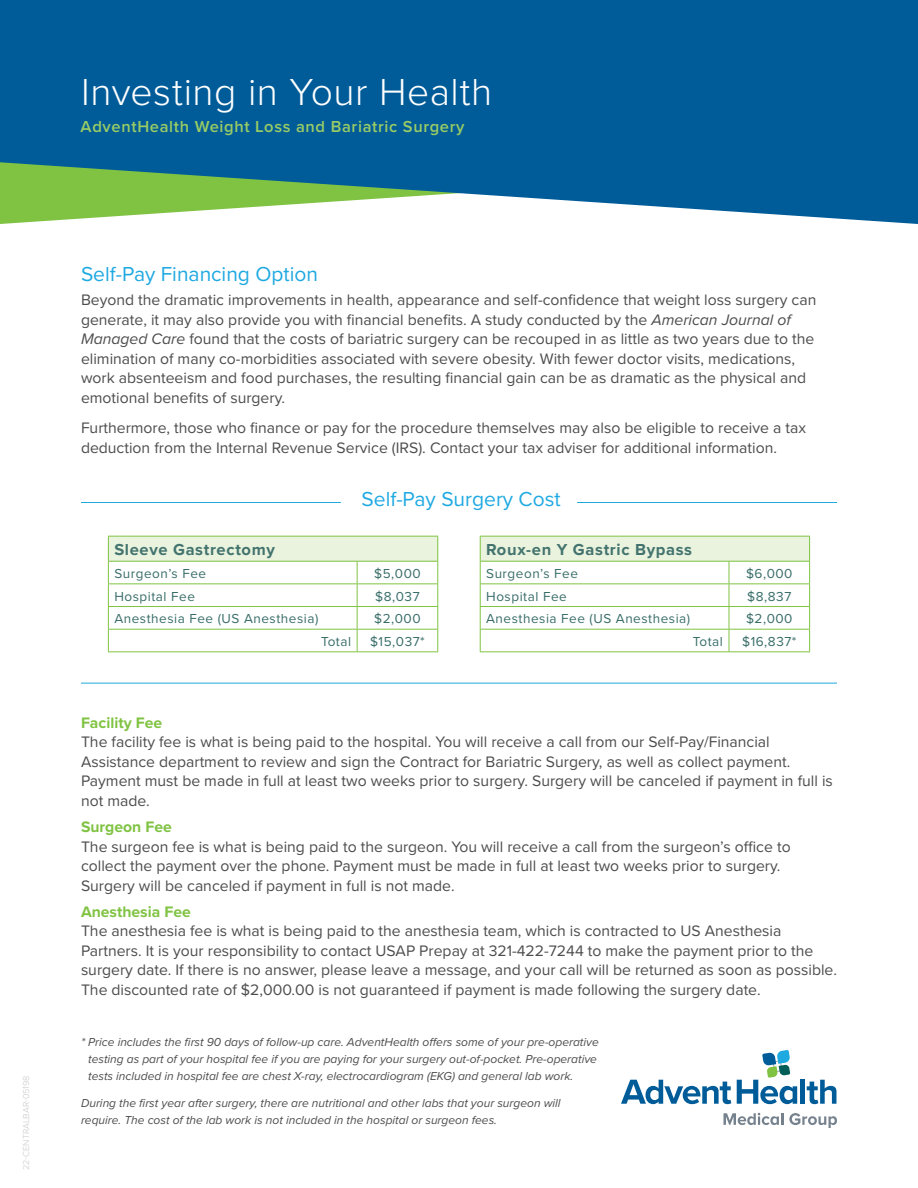
<style>
.page{position:relative;width:918px;height:1188px;background:#fff}
.page>*{position:absolute;margin:0;border:0;box-sizing:border-box;transform-origin:0 0}
.t1{font:300 39px "Proxima Nova";letter-spacing:.01em;color:#fff}
.t2{font:21px "Proxima Nova";color:#1fa9e1}
.t3{font:600 16.5px "Proxima Nova";letter-spacing:.04em;color:#99cc65}
.t4{font:700 16.5px "Proxima Nova";letter-spacing:.04em;color:#43736e}
.t5{font:15.75px/19.5px "Proxima Nova";color:#4d4d4f}
.t6{font:700 15.75px "Proxima Nova";color:#80c343}
.t7{font:13.5px "Proxima Nova";letter-spacing:.04em;color:#386d68}
.t8{font:italic 12px/16.8px "Proxima Nova";color:#4d4d4f}
.t9{font:300 9px "Proxima Nova";color:#c7c8ca}
.s1{font-style:italic}
</style>
<div class="page">
<svg style="left:0;top:0;width:918px;height:224px;background:#1b6f99"></svg>
<svg style="left:724px;top:1113px;width:59px;height:12px"></svg>
<svg style="left:789px;top:1113px;width:48px;height:15px"></svg>
<svg style="left:621px;top:1080px;width:110px;height:24px"></svg>
<div style="left:800px;top:1080px;width:5px;height:24px;background:#005c99"></div>
<svg style="left:807px;top:1080px;width:29px;height:24px"></svg>
<svg style="left:737px;top:1050px;width:60px;height:54px"></svg>
<div style="left:108px;top:536px;width:330px;height:25px;background:#e9f3de"></div>
<hr style="left:108px;top:536px;width:249px;height:1px;background:#80c343">
<hr style="left:357px;top:536px;width:81px;height:1px;background:#80c343">
<svg style="left:108px;top:537px;width:1px;height:114px"></svg>
<hr style="left:108px;top:561px;width:249px;height:1px;background:#80c343">
<hr style="left:357px;top:561px;width:81px;height:1px;background:#80c343">
<svg style="left:357px;top:562px;width:1px;height:89px"></svg>
<svg style="left:437px;top:537px;width:1px;height:114px"></svg>
<hr style="left:108px;top:583px;width:249px;height:1px;background:#80c343">
<hr style="left:357px;top:583px;width:81px;height:1px;background:#80c343">
<hr style="left:108px;top:606px;width:249px;height:1px;background:#80c343">
<hr style="left:357px;top:606px;width:81px;height:1px;background:#80c343">
<hr style="left:108px;top:629px;width:249px;height:1px;background:#80c343">
<hr style="left:357px;top:629px;width:81px;height:1px;background:#80c343">
<hr style="left:108px;top:651px;width:249px;height:1px;background:#80c343">
<hr style="left:357px;top:651px;width:81px;height:1px;background:#80c343">
<div style="left:480px;top:536px;width:330px;height:25px;background:#e9f3de"></div>
<hr style="left:480px;top:536px;width:249px;height:1px;background:#80c343">
<hr style="left:729px;top:536px;width:81px;height:1px;background:#80c343">
<svg style="left:480px;top:537px;width:1px;height:114px"></svg>
<hr style="left:480px;top:561px;width:249px;height:1px;background:#80c343">
<hr style="left:729px;top:561px;width:81px;height:1px;background:#80c343">
<svg style="left:729px;top:562px;width:1px;height:89px"></svg>
<svg style="left:809px;top:537px;width:1px;height:114px"></svg>
<hr style="left:480px;top:583px;width:249px;height:1px;background:#80c343">
<hr style="left:729px;top:583px;width:81px;height:1px;background:#80c343">
<hr style="left:480px;top:606px;width:249px;height:1px;background:#80c343">
<hr style="left:729px;top:606px;width:81px;height:1px;background:#80c343">
<hr style="left:480px;top:629px;width:249px;height:1px;background:#80c343">
<hr style="left:729px;top:629px;width:81px;height:1px;background:#80c343">
<hr style="left:480px;top:651px;width:249px;height:1px;background:#80c343">
<hr style="left:729px;top:651px;width:81px;height:1px;background:#80c343">
<hr style="left:81px;top:502px;width:260px;height:1px;background:#1fa9e1">
<hr style="left:577px;top:502px;width:260px;height:1px;background:#1fa9e1">
<hr style="left:81px;top:683px;width:756px;height:1px;background:#1fa9e1">
<h1 class="t1" style="left:81px;top:63px;width:413px">Investing in Your Health</h1>
<p class="t3" style="left:81px;top:114px;width:385px">AdventHealth Weight Loss and Bariatric Surgery</p>
<p class="t9" style="left:20px;top:1170px;width:96px;rotate:-90deg">22-CENTRALBAR-05198</p>
<h2 class="t2" style="left:81px;top:258px;width:239px">Self-Pay Financing Option</h2>
<p class="t5" style="left:81px;top:290px;width:737px">Beyond the dramatic improvements in health, appearance and self-confidence that weight loss surgery can generate, it may also provide you with financial benefits. A study conducted by the <span class="s1">American Journal of Managed Care</span> found that the costs of bariatric surgery can be recouped in as little as two years due to the elimination of many co-morbidities associated with severe obesity. With fewer doctor visits, medications, work absenteeism and food purchases, the resulting financial gain can be as dramatic as the physical and emotional benefits of surgery.</p>
<p class="t5" style="left:81px;top:418px;width:727px">Furthermore, those who finance or pay for the procedure themselves may also be eligible to receive a tax deduction from the Internal Revenue Service (IRS). Contact your tax adviser for additional information.</p>
<h2 class="t2" style="left:362px;top:483px;width:201px">Self-Pay Surgery Cost</h2>
<p class="t4" style="left:114px;top:537px;width:162px">Sleeve Gastrectomy</p>
<p class="t7" style="left:114px;top:563px;width:93px">Surgeon’s Fee</p>
<p class="t7" style="left:374px;top:563px;width:48px">$5,000</p>
<p class="t7" style="left:114px;top:586px;width:82px">Hospital Fee</p>
<p class="t7" style="left:375px;top:586px;width:46px">$8,037</p>
<p class="t7" style="left:114px;top:609px;width:206px">Anesthesia Fee (US Anesthesia)</p>
<p class="t7" style="left:374px;top:609px;width:48px">$2,000</p>
<p class="t7" style="left:321px;top:631px;width:32px">Total</p>
<p class="t7" style="left:370px;top:631px;width:56px">$15,037*</p>
<p class="t4" style="left:486px;top:537px;width:207px">Roux-en Y Gastric Bypass</p>
<p class="t7" style="left:486px;top:563px;width:93px">Surgeon’s Fee</p>
<p class="t7" style="left:746px;top:563px;width:48px">$6,000</p>
<p class="t7" style="left:486px;top:586px;width:82px">Hospital Fee</p>
<p class="t7" style="left:747px;top:586px;width:45px">$8,837</p>
<p class="t7" style="left:486px;top:609px;width:206px">Anesthesia Fee (US Anesthesia)</p>
<p class="t7" style="left:746px;top:609px;width:48px">$2,000</p>
<p class="t7" style="left:693px;top:631px;width:32px">Total</p>
<p class="t7" style="left:742px;top:631px;width:56px">$16,837*</p>
<p class="t6" style="left:81px;top:711px;width:83px">Facility Fee</p>
<p class="t5" style="left:81px;top:732px;width:753px">The facility fee is what is being paid to the hospital. You will receive a call from our Self-Pay/Financial Assistance department to review and sign the Contract for Bariatric Surgery, as well as collect payment.<br>Payment must be made in full at least two weeks prior to surgery. Surgery will be canceled if payment in full is not made.</p>
<p class="t6" style="left:81px;top:815px;width:92px">Surgeon Fee</p>
<p class="t5" style="left:81px;top:836px;width:711px">The surgeon fee is what is being paid to the surgeon. You will receive a call from the surgeon’s office to collect the payment over the phone. Payment must be made in full at least two weeks prior to surgery.<br>Surgery will be canceled if payment in full is not made.</p>
<p class="t6" style="left:81px;top:900px;width:111px">Anesthesia Fee</p>
<p class="t5" style="left:81px;top:921px;width:758px">The anesthesia fee is what is being paid to the anesthesia team, which is contracted to US Anesthesia Partners. It is your responsibility to contact USAP Prepay at 321-422-7244 to make the payment prior to the surgery date. If there is no answer, please leave a message, and your call will be returned as soon as possible.<br>The discounted rate of $2,000.00 is not guaranteed if payment is made following the surgery date.</p>
<p class="t8" style="left:88px;top:1033px;width:512px;text-indent:-7px">* Price includes the first 90 days of follow-up care. AdventHealth offers some of your pre-operative testing as part of your hospital fee if you are paying for your surgery out-of-pocket. Pre-operative tests included in hospital fee are chest X-ray, electrocardiogram (EKG) and general lab work.</p>
<p class="t8" style="left:81px;top:1095px;width:481px">During the first year after surgery, there are nutritional and other labs that your surgeon will require. The cost of the lab work is not included in the hospital or surgeon fees.</p>
</div>
